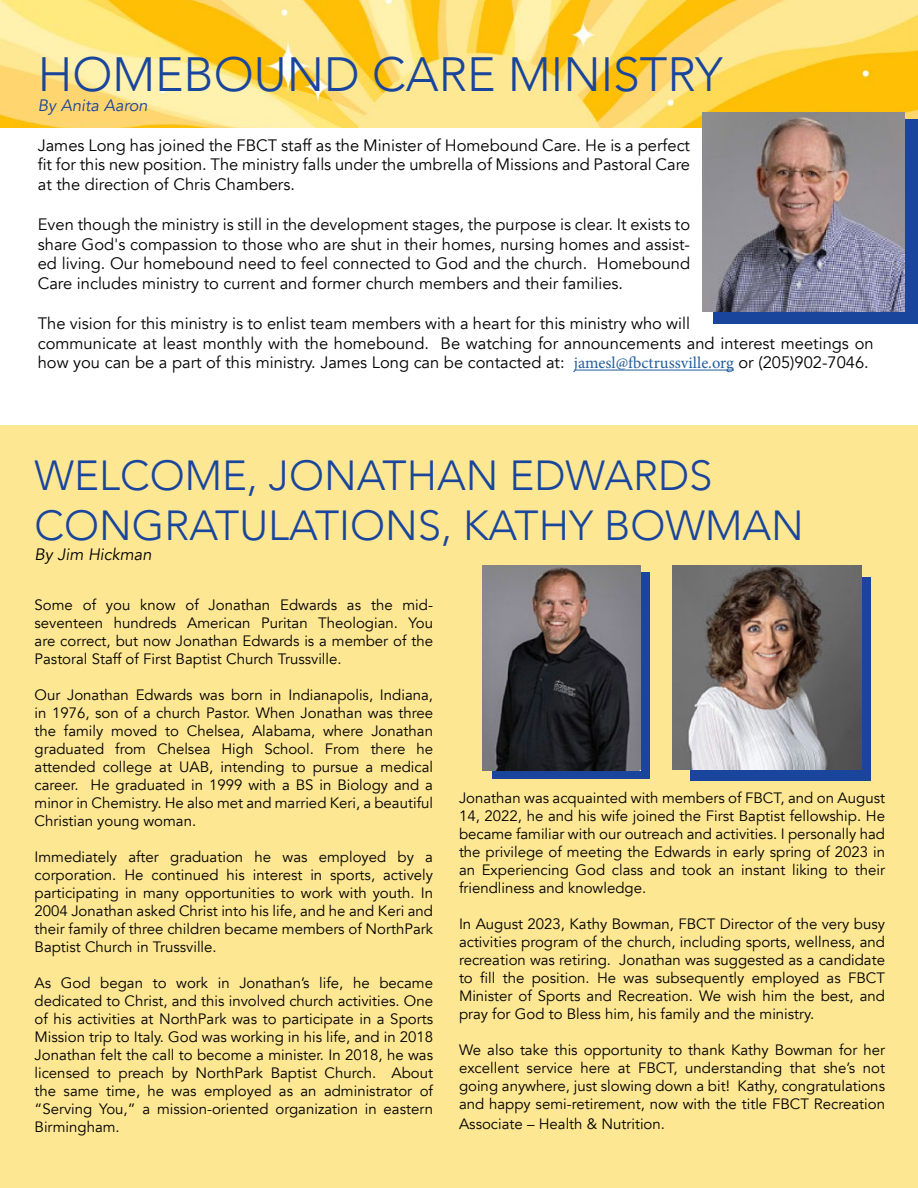
<style>
.page{position:relative;width:918px;height:1188px;background:#fff}
.page>*{position:absolute;margin:0;border:0;box-sizing:border-box;transform-origin:0 0}
.t1{font:300 48px "Avenir";color:#19459d}
.t2{font:300 42px/50.4px "Avenir";color:#19459d}
.t3{font:16.5px/19.8px "Avenir";color:#000;text-align:justify}
.t4{font:italic 16.5px "Avenir";color:#19459d}
.t5{font:italic 16.5px "Avenir";color:#000}
.t6{font:15px/18px "Avenir";color:#000;text-align:justify}
.s1{font-family:"Minion Pro";color:#215e9e}
</style>
<div class="page">
<div style="left:0;top:426px;width:918px;height:762px;background:#fde793"></div>
<img style="left:0;top:0;width:918px;height:127px">
<hr style="left:574px;top:370px;width:160px;height:1px;background:#215e9e">
<div style="left:714px;top:119px;width:204px;height:205px;background:#19459d"></div>
<img style="left:703px;top:113px;width:201px;height:198px">
<div style="left:492px;top:572px;width:158px;height:206px;background:#19459d"></div>
<div style="left:690px;top:577px;width:181px;height:204px;background:#19459d"></div>
<img style="left:483px;top:566px;width:157px;height:205px">
<img style="left:672px;top:566px;width:189px;height:204px">
<h1 class="t1" style="left:38px;top:46px;width:687px">HOMEBOUND CARE MINISTRY</h1>
<p class="t4" style="left:38px;top:95px;width:112px">By Anita Aaron</p>
<p class="t3" style="left:38px;top:135px;width:654px">James Long has joined the FBCT staff as the Minister of Homebound Care. He is a perfect fit for this new position. The ministry falls under the umbrella of Missions and Pastoral Care at the direction of Chris Chambers.</p>
<p class="t3" style="left:38px;top:215px;width:654px">Even though the ministry is still in the development stages, the purpose is clear. It exists to share God's compassion to those who are shut in their homes, nursing homes and assist&shy;ed living. Our homebound need to feel connected to God and the church. Homebound Care includes ministry to current and former church members and their families.</p>
<p class="t3" style="left:38px;top:314px;width:837px;text-align:left">The vision for this ministry is to enlist team members with a heart for this ministry who will<br>communicate at least monthly with the homebound. Be watching for announcements and interest meetings on how you can be a part of this ministry. James Long can be contacted at: <span class="s1">jamesl@fbctrussville.org</span> or (205)902-7046.</p>
<h2 class="t2" style="left:35px;top:450px;width:771px">WELCOME, JONATHAN EDWARDS<br>CONGRATULATIONS, KATHY BOWMAN</h2>
<p class="t5" style="left:35px;top:544px;width:119px">By Jim Hickman</p>
<p class="t6" style="left:35px;top:596px;width:400px">Some of you know of Jonathan Edwards as the mid&shy;seventeen hundreds American Puritan Theologian. You are correct, but now Jonathan Edwards is a member of the Pastoral Staff of First Baptist Church Trussville.</p>
<p class="t6" style="left:35px;top:686px;width:400px">Our Jonathan Edwards was born in Indianapolis, Indiana, in 1976, son of a church Pastor. When Jonathan was three the family moved to Chelsea, Alabama, where Jonathan graduated from Chelsea High School. From there he attended college at UAB, intending to pursue a medical career. He graduated in 1999 with a BS in Biology and a minor in Chemistry. He also met and married Keri, a beautiful Christian young woman.</p>
<p class="t6" style="left:35px;top:848px;width:400px">Immediately after graduation he was employed by a corporation. He continued his interest in sports, actively participating in many opportunities to work with youth. In 2004 Jonathan asked Christ into his life, and he and Keri and their family of three children became members of NorthPark Baptist Church in Trussville.</p>
<p class="t6" style="left:35px;top:974px;width:400px">As God began to work in Jonathan’s life, he became dedicated to Christ, and this involved church activities. One of his activities at NorthPark was to participate in a Sports Mission trip to Italy. God was working in his life, and in 2018<br>Jonathan felt the call to become a minister. In 2018, he was licensed to preach by NorthPark Baptist Church. About the same time, he was employed as an administrator of “Serving You,” a mission-oriented organization in eastern Birmingham.</p>
<p class="t6" style="left:459px;top:790px;width:428px">Jonathan was acquainted with members of FBCT, and on August 14, 2022, he and his wife joined the First Baptist fellowship. He became familiar with our outreach and activities. I personally had the privilege of meeting the Edwards in early spring of 2023 in an Experiencing God class and took an instant liking to their friendliness and knowledge.</p>
<p class="t6" style="left:459px;top:916px;width:428px">In August 2023, Kathy Bowman, FBCT Director of the very busy activities program of the church, including sports, wellness, and recreation was retiring. Jonathan was suggested as a candidate to fill the position. He was subsequently employed as FBCT Minister of Sports and Recreation. We wish him the best, and pray for God to Bless him, his family and the ministry.</p>
<p class="t6" style="left:459px;top:1042px;width:428px">We also take this opportunity to thank Kathy Bowman for her excellent service here at FBCT, understanding that she’s not going anywhere, just slowing down a bit! Kathy, congratulations and happy semi-retirement, now with the title FBCT Recreation</p>
<p class="t6" style="left:459px;top:1115px;width:208px">Associate – Health &amp; Nutrition.</p>
</div>
